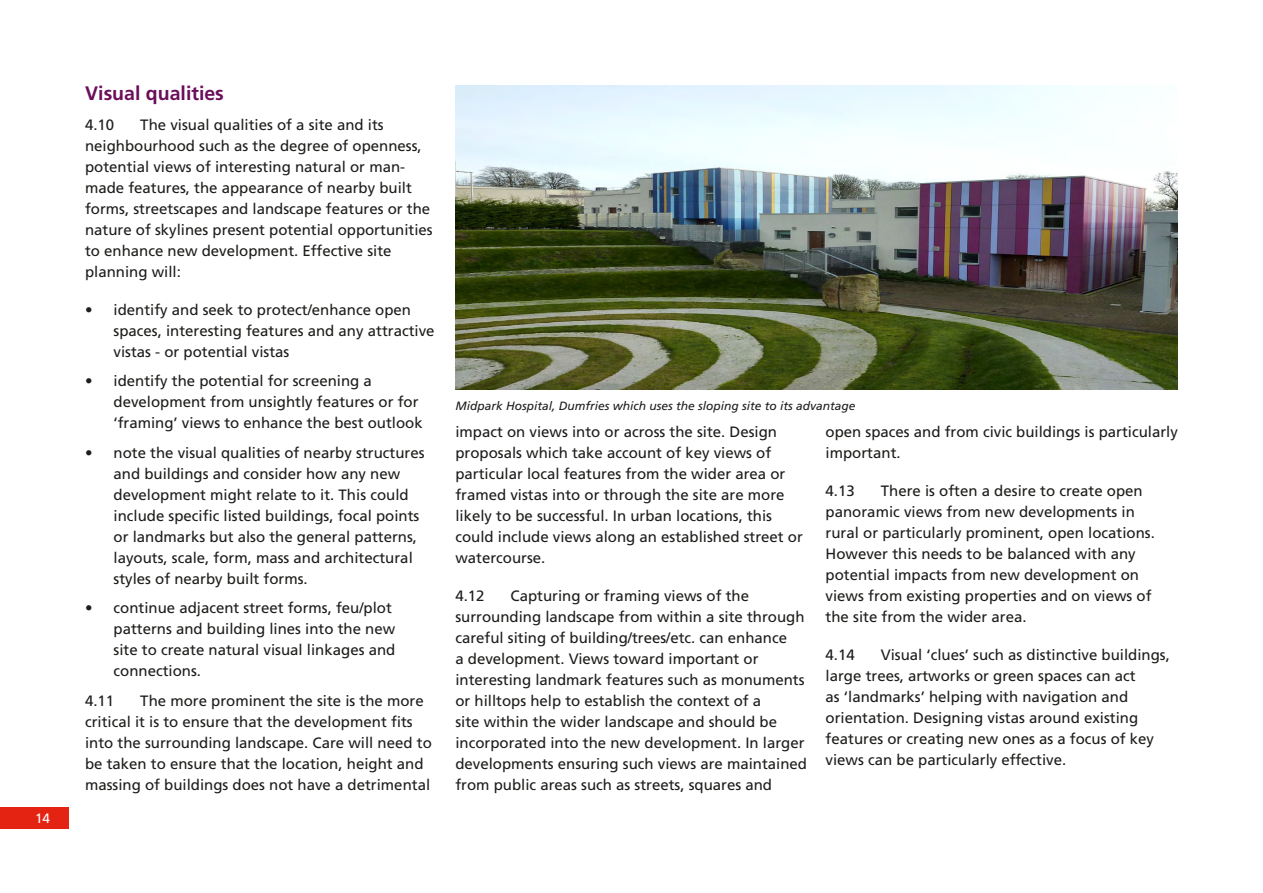
<style>
.page{position:relative;width:1263px;height:893px;background:#fff}
.page>*{position:absolute;margin:0;border:0;box-sizing:border-box;transform-origin:0 0}
.Subhead_1{font:700 19.5px "Frutiger";color:#6c0e5a}
.body_text{font:15px/21px "Frutiger";color:#1d1d1b}
.Bullets{font:15px/21px "Frutiger";color:#1d1d1b}
.t1{font:13.5px "Frutiger";color:#fff}
.t2{font:italic 12px "Frutiger";color:#1d1d1b}
</style>
<div class="page">
<img style="left:455px;top:85px;width:723px;height:305px">
<div style="left:0;top:807px;width:69px;height:22px;background:#e42313"></div>
<p class="t1" style="left:35px;top:810px;width:17px">14</p>
<p class="Subhead_1" style="left:85px;top:82px;width:140px">Visual qualities</p>
<p class="body_text" style="left:85px;top:114px;width:31px">4.10</p>
<p class="body_text" style="left:85px;top:114px;width:349px;text-indent:55px">The visual qualities of a site and its neighbourhood such as the degree of openness, potential views of interesting natural or man&shy;made features, the appearance of nearby built forms, streetscapes and landscape features or the nature of skylines present potential opportunities to enhance new development. Effective site planning will:</p>
<p class="Bullets" style="left:114px;top:299px;width:322px;text-indent:-28px">• identify and seek to protect/enhance open spaces, interesting features and any attractive vistas - or potential vistas</p>
<p class="Bullets" style="left:114px;top:370px;width:311px;text-indent:-28px">• identify the potential for screening a development from unsightly features or for ‘framing’ views to enhance the best outlook</p>
<p class="Bullets" style="left:114px;top:442px;width:312px;text-indent:-28px">• note the visual qualities of nearby structures and buildings and consider how any new development might relate to it. This could include specific listed buildings, focal points or landmarks but also the general patterns, layouts, scale, form, mass and architectural styles of nearby built forms.</p>
<p class="Bullets" style="left:114px;top:597px;width:283px;text-indent:-28px">• continue adjacent street forms, feu/plot patterns and building lines into the new site to create natural visual linkages and connections.</p>
<p class="body_text" style="left:85px;top:690px;width:31px">4.11</p>
<p class="body_text" style="left:85px;top:690px;width:348px;text-indent:55px">The more prominent the site is the more critical it is to ensure that the development fits into the surrounding landscape. Care will need to be taken to ensure that the location, height and massing of buildings does not have a detrimental</p>
<p class="t2" style="left:455px;top:399px;width:402px">Midpark Hospital, Dumfries which uses the sloping site to its advantage</p>
<p class="body_text" style="left:455px;top:421px;width:349px">impact on views into or across the site. Design proposals which take account of key views of particular local features from the wider area or framed vistas into or through the site are more likely to be successful. In urban locations, this could include views along an established street or watercourse.</p>
<p class="body_text" style="left:455px;top:585px;width:31px">4.12</p>
<p class="body_text" style="left:455px;top:585px;width:353px;text-indent:55px">Capturing or framing views of the surrounding landscape from within a site through careful siting of building/trees/etc. can enhance<br>a development. Views toward important or interesting landmark features such as monuments or hilltops help to establish the context of a<br>site within the wider landscape and should be incorporated into the new development. In larger developments ensuring such views are maintained from public areas such as streets, squares and</p>
<p class="body_text" style="left:826px;top:421px;width:354px">open spaces and from civic buildings is particularly important.</p>
<p class="body_text" style="left:826px;top:480px;width:31px">4.13</p>
<p class="body_text" style="left:826px;top:480px;width:331px;text-indent:55px">There is often a desire to create open panoramic views from new developments in rural or particularly prominent, open locations.<br>However this needs to be balanced with any potential impacts from new development on views from existing properties and on views of the site from the wider area.</p>
<p class="body_text" style="left:826px;top:644px;width:31px">4.14</p>
<p class="body_text" style="left:826px;top:644px;width:346px;text-indent:55px">Visual ‘clues’ such as distinctive buildings, large trees, artworks or green spaces can act<br>as ‘landmarks’ helping with navigation and orientation. Designing vistas around existing features or creating new ones as a focus of key views can be particularly effective.</p>
</div>
